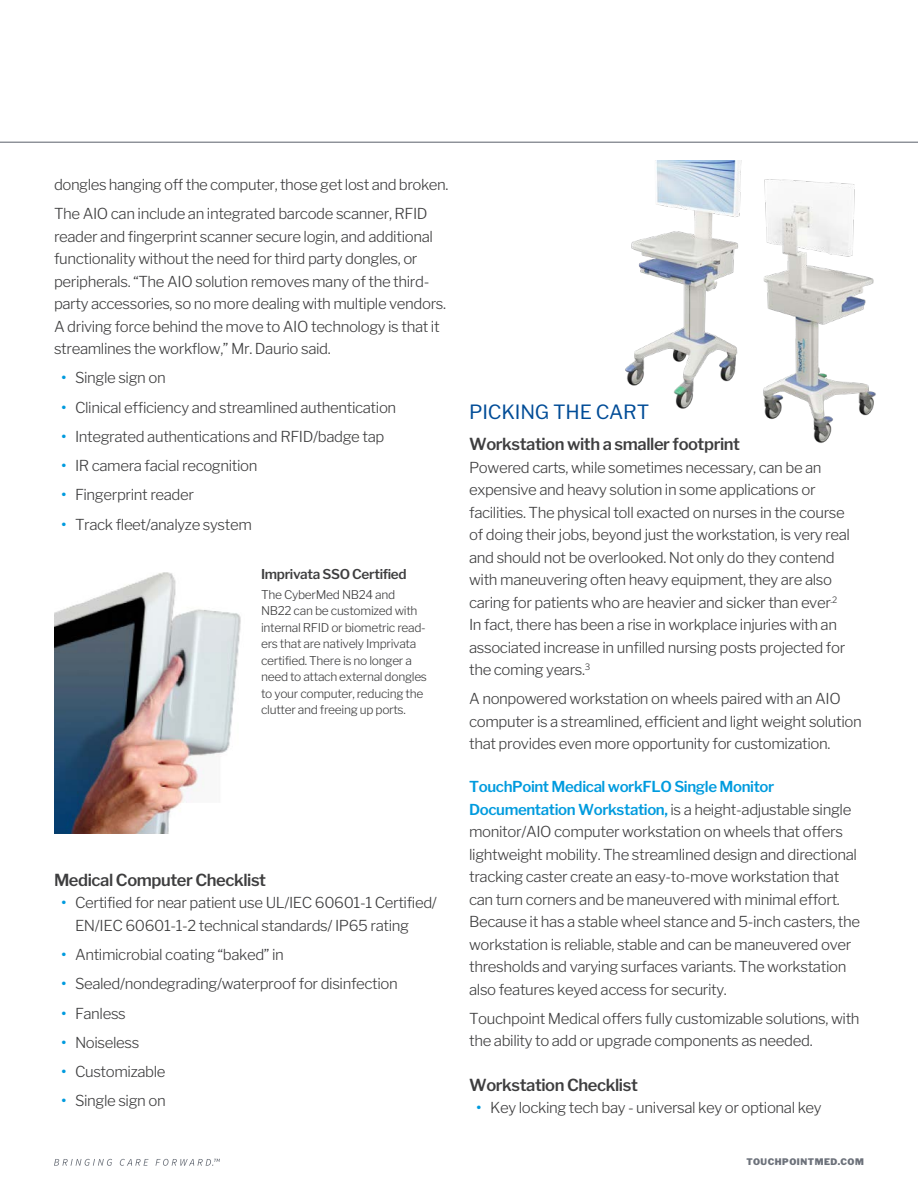
<style>
.page{position:relative;width:918px;height:1188px;background:#fff}
.page>*{position:absolute;margin:0;border:0;box-sizing:border-box;transform-origin:0 0}
.Header_3{font:19.5px "Libre Franklin";letter-spacing:-.01em;color:#004c97}
.SubHeader_2{font:600 16.5px "Libre Franklin";letter-spacing:-.025em;color:#3e3e3f}
.body_copy{font:300 15px/22.5px "Libre Franklin";letter-spacing:-.025em;color:#3e3e3f}
.body_copy_-_Last_Par{font:300 15px/22.5px "Libre Franklin";letter-spacing:-.025em;color:#3e3e3f}
.Image_Captions_Accen{font:600 13.5px "Libre Franklin";letter-spacing:-.025em;color:#3e3e3f}
.Image_Captions{font:300 12px/16.5px "Libre Franklin";letter-spacing:-.025em;color:#3e3e3f}
.t1{font:900 9px "Libre Franklin";letter-spacing:.06em;color:#6c717a}
.s1{font-weight:600;color:#009bde}
</style>
<div class="page">
<hr style="left:0;top:142px;width:918px;height:1px;background:#6c717a">
<svg style="left:54px;top:1159px;width:58px;height:7px"></svg>
<svg style="left:120px;top:1159px;width:29px;height:7px"></svg>
<svg style="left:156px;top:1159px;width:64px;height:7px"></svg>
<img style="left:764px;top:182px;width:112px;height:261px">
<img style="left:54px;top:572px;width:187px;height:262px">
<img style="left:625px;top:160px;width:190px;height:250px">
<p class="body_copy" style="left:54px;top:173px;width:396px">dongles hanging off the computer, those get lost and broken.</p>
<p class="body_copy" style="left:54px;top:203px;width:394px">The AIO can include an integrated barcode scanner, RFID reader and fingerprint scanner secure login, and additional functionality without the need for third party dongles, or peripherals. “The AIO solution removes many of the third&shy;party accessories, so no more dealing with multiple vendors.<br>A driving force behind the move to AIO technology is that it streamlines the workflow,” Mr. Daurio said.</p>
<p class="body_copy" style="left:62px;top:367px;width:106px"><span class="s1">•</span> Single sign on</p>
<p class="body_copy" style="left:62px;top:396px;width:336px"><span class="s1">•</span> Clinical efficiency and streamlined authentication</p>
<p class="body_copy" style="left:62px;top:425px;width:324px"><span class="s1">•</span> Integrated authentications and RFID/badge tap</p>
<p class="body_copy" style="left:62px;top:455px;width:198px"><span class="s1">•</span> IR camera facial recognition</p>
<p class="body_copy" style="left:62px;top:484px;width:134px"><span class="s1">•</span> Fingerprint reader</p>
<p class="body_copy" style="left:62px;top:513px;width:192px"><span class="s1">•</span> Track fleet/analyze system</p>
<p class="Image_Captions_Accen" style="left:261px;top:566px;width:147px">Imprivata SSO Certified</p>
<p class="Image_Captions" style="left:261px;top:586px;width:168px">The CyberMed NB24 and<br>NB22 can be customized with internal RFID or biometric read&shy;ers that are natively Imprivata certified. There is no longer a need to attach external dongles to your computer, reducing the clutter and freeing up ports.</p>
<p class="SubHeader_2" style="left:54px;top:870px;width:214px">Medical Computer Checklist</p>
<p class="body_copy" style="left:75px;top:892px;width:363px;text-indent:-14px"><span class="s1">•</span> Certified for near patient use UL/IEC 60601-1 Certified/<br>EN/IEC 60601-1-2 technical standards/ IP65 rating</p>
<p class="body_copy" style="left:62px;top:944px;width:224px"><span class="s1">•</span> Antimicrobial coating “baked” in</p>
<p class="body_copy" style="left:62px;top:973px;width:338px"><span class="s1">•</span> Sealed/nondegrading/waterproof for disinfection</p>
<p class="body_copy" style="left:62px;top:1002px;width:66px"><span class="s1">•</span> Fanless</p>
<p class="body_copy" style="left:62px;top:1031px;width:79px"><span class="s1">•</span> Noiseless</p>
<p class="body_copy" style="left:62px;top:1061px;width:106px"><span class="s1">•</span> Customizable</p>
<p class="body_copy" style="left:62px;top:1090px;width:106px"><span class="s1">•</span> Single sign on</p>
<p class="Header_3" style="left:469px;top:400px;width:182px">PICKING THE CART</p>
<p class="SubHeader_2" style="left:469px;top:434px;width:272px">Workstation with a smaller footprint</p>
<p class="body_copy" style="left:469px;top:456px;width:382px">Powered carts, while sometimes necessary, can be an expensive and heavy solution in some applications or facilities. The physical toll exacted on nurses in the course of doing their jobs, beyond just the workstation, is very real and should not be overlooked. Not only do they contend with maneuvering often heavy equipment, they are also caring for patients who are heavier and sicker than ever<sup>.2<br></sup>In fact, there has been a rise in workplace injuries with an associated increase in unfilled nursing posts projected for the coming years.<sup>3</sup></p>
<p class="body_copy_-_Last_Par" style="left:469px;top:688px;width:394px">A nonpowered workstation on wheels paired with an AIO computer is a streamlined, efficient and light weight solution that provides even more opportunity for customization.</p>
<p class="body_copy" style="left:469px;top:775px;width:393px"><span class="s1">TouchPoint Medical workFLO Single Monitor Documentation Workstation,</span> is a height-adjustable single monitor/AIO computer workstation on wheels that offers lightweight mobility. The streamlined design and directional tracking caster create an easy-to-move workstation that can turn corners and be maneuvered with minimal effort.<br>Because it has a stable wheel stance and 5-inch casters, the workstation is reliable, stable and can be maneuvered over thresholds and varying surfaces variants. The workstation also features keyed access for security.</p>
<p class="body_copy_-_Last_Par" style="left:469px;top:1007px;width:392px">Touchpoint Medical offers fully customizable solutions, with the ability to add or upgrade components as needed.</p>
<p class="SubHeader_2" style="left:469px;top:1075px;width:170px">Workstation Checklist</p>
<p class="body_copy" style="left:477px;top:1096px;width:347px"><span class="s1">•</span> Key locking tech bay - universal key or optional key</p>
<p class="t1" style="left:747px;top:1157px;width:119px">TOUCHPOINTMED.COM</p>
</div>
